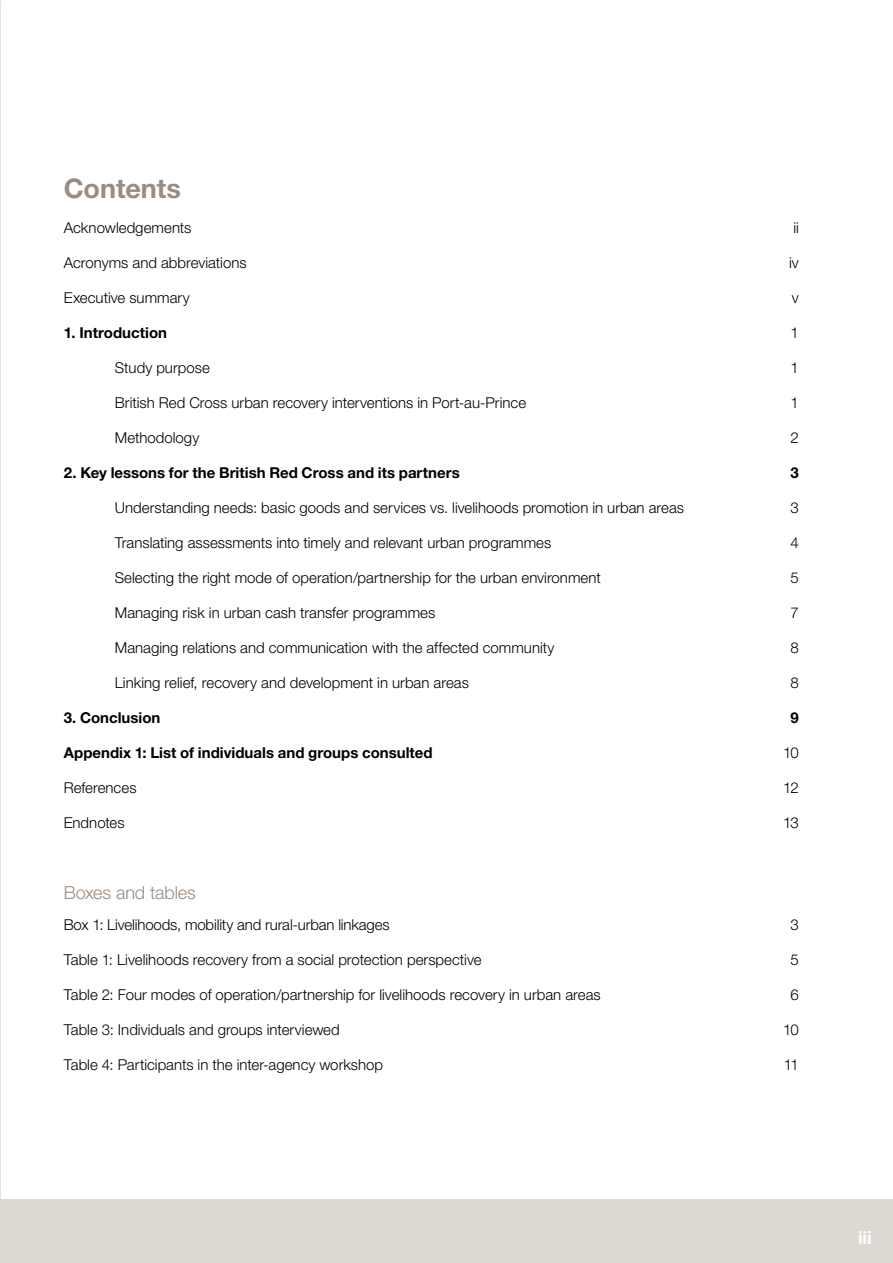
<style>
.page{position:relative;width:893px;height:1263px;background:#fff}
.page>*{position:absolute;margin:0;border:0;box-sizing:border-box;transform-origin:0 0}
.t1{font:700 27px "Helvetica Neue LT Pro";letter-spacing:-.005em;color:#9a8c81}
.t2{font:300 18px "Helvetica Neue LT Pro";letter-spacing:-.01em;color:#9a8c81}
.t3{font:700 18px "Helvetica Neue LT Pro";color:#fff}
.t4{font:300 15px "Helvetica Neue LT Pro";color:#000}
.t5{font:700 15px "Helvetica Neue LT Pro";color:#000}
</style>
<div class="page">
<div style="left:1px;top:1199px;width:892px;height:64px;background:#ddd8d1"></div>
<hr style="left:0;top:1199px;width:1px;height:64px;background:#ddd8d1">
<h1 class="t1" style="left:64px;top:171px;width:119px">Contents</h1>
<p class="t4" style="left:64px;top:218px;width:129px">Acknowledgements</p>
<p class="t4" style="left:793px;top:218px;width:7px">ii</p>
<p class="t4" style="left:64px;top:253px;width:184px">Acronyms and abbreviations</p>
<p class="t4" style="left:789px;top:253px;width:11px">iv</p>
<p class="t4" style="left:64px;top:288px;width:128px">Executive summary</p>
<p class="t4" style="left:792px;top:288px;width:8px">v</p>
<p class="t5" style="left:64px;top:323px;width:105px">1. Introduction</p>
<p class="t4" style="left:790px;top:323px;width:10px">1</p>
<p class="t4" style="left:115px;top:358px;width:97px">Study purpose</p>
<p class="t4" style="left:790px;top:358px;width:10px">1</p>
<p class="t4" style="left:64px;top:393px;width:32px">B</p>
<p class="t4" style="left:125px;top:393px;width:403px">ritish Red Cross urban recovery interventions in Port-au-Prince</p>
<p class="t4" style="left:790px;top:393px;width:10px">1</p>
<p class="t4" style="left:115px;top:428px;width:86px">Methodology</p>
<p class="t4" style="left:790px;top:428px;width:10px">2</p>
<p class="t5" style="left:64px;top:463px;width:398px">2. Key lessons for the British Red Cross and its partners</p>
<p class="t5" style="left:790px;top:463px;width:10px">3</p>
<p class="t4" style="left:115px;top:498px;width:571px">Understanding needs: basic goods and services vs. livelihoods promotion in urban areas</p>
<p class="t4" style="left:790px;top:498px;width:10px">3</p>
<p class="t4" style="left:115px;top:533px;width:438px">Translating assessments into timely and relevant urban programmes</p>
<p class="t4" style="left:790px;top:533px;width:10px">4</p>
<p class="t4" style="left:115px;top:568px;width:488px">Selecting the right mode of operation/partnership for the urban environment</p>
<p class="t4" style="left:790px;top:568px;width:10px">5</p>
<p class="t4" style="left:115px;top:603px;width:322px">Managing risk in urban cash transfer programmes</p>
<p class="t4" style="left:790px;top:603px;width:10px">7</p>
<p class="t4" style="left:115px;top:638px;width:441px">Managing relations and communication with the affected community</p>
<p class="t4" style="left:790px;top:638px;width:10px">8</p>
<p class="t4" style="left:115px;top:674px;width:356px">Linking relief, recovery and development in urban areas</p>
<p class="t4" style="left:790px;top:674px;width:10px">8</p>
<p class="t5" style="left:64px;top:708px;width:98px">3. Conclusion</p>
<p class="t5" style="left:790px;top:708px;width:10px">9</p>
<p class="t5" style="left:64px;top:743px;width:370px">Appendix 1: List of individuals and groups consulted</p>
<p class="t4" style="left:783px;top:744px;width:17px">10</p>
<p class="t4" style="left:64px;top:779px;width:74px">References</p>
<p class="t4" style="left:783px;top:779px;width:17px">12</p>
<p class="t4" style="left:64px;top:814px;width:62px">Endnotes</p>
<p class="t4" style="left:783px;top:814px;width:17px">13</p>
<p class="t2" style="left:64px;top:881px;width:134px">Boxes and tables</p>
<p class="t4" style="left:64px;top:915px;width:327px">Box 1: Livelihoods, mobility and rural-urban linkages</p>
<p class="t4" style="left:790px;top:915px;width:10px">3</p>
<p class="t4" style="left:64px;top:950px;width:419px">Table 1: Livelihoods recovery from a social protection perspective</p>
<p class="t4" style="left:790px;top:950px;width:10px">5</p>
<p class="t4" style="left:64px;top:985px;width:538px">Table 2: Four modes of operation/partnership for livelihoods recovery in urban areas</p>
<p class="t4" style="left:790px;top:985px;width:10px">6</p>
<p class="t4" style="left:64px;top:1020px;width:278px">Table 3: Individuals and groups interviewed</p>
<p class="t4" style="left:783px;top:1020px;width:17px">10</p>
<p class="t4" style="left:64px;top:1055px;width:321px">Table 4: Participants in the inter-agency workshop</p>
<p class="t4" style="left:784px;top:1055px;width:16px">11</p>
<p class="t3" style="left:858px;top:1226px;width:15px">iii</p>
</div>
